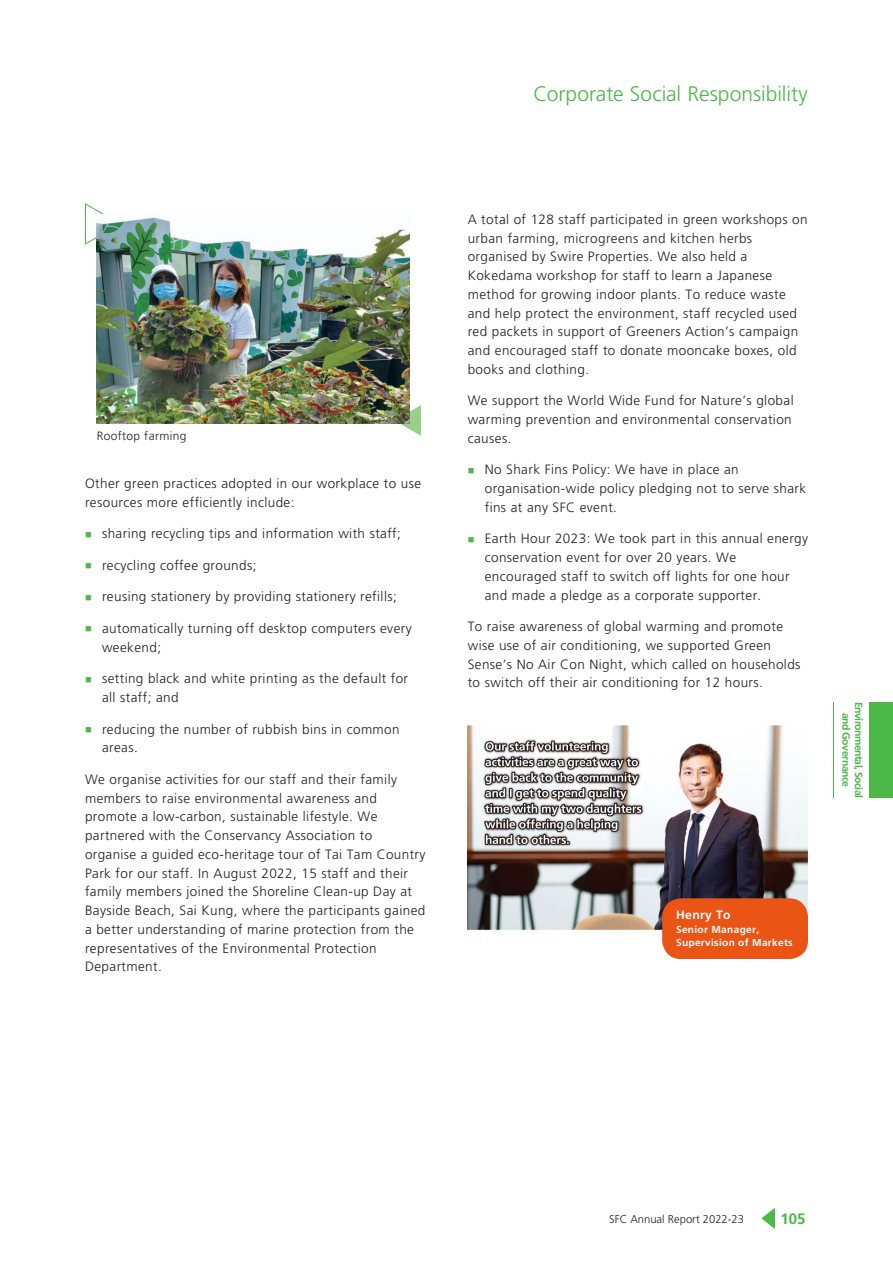
<style>
.page{position:relative;width:893px;height:1263px;background:#fff}
.page>*{position:absolute;margin:0;border:0;box-sizing:border-box;transform-origin:0 0}
.t1{font:300 21px "Frutiger LT Std";color:#4cb848}
.t2{font:700 15px "Frutiger LT Std";color:#4cb848}
.t3{font:300 13.5px/18.8px "Frutiger LT Std";letter-spacing:.03em;color:#231f20}
.t4{font:700 12.15px "Frutiger LT Std";letter-spacing:.03em;color:#fff}
.t5{font:300 12px "Frutiger LT Std";letter-spacing:.03em;color:#231f20}
.t6{font:300 11.25px "Frutiger LT Std";color:#231f20}
.t7{font:700 10.5px/12.6px "Frutiger LT Std";letter-spacing:-.05em;color:#4cb848;text-align:center}
.t8{font:700 10.2px/13.5px "Frutiger LT Std";letter-spacing:.03em;color:#fff}
.s1{color:#4cb848}
</style>
<div class="page">
<svg style="left:761px;top:1208px;width:14px;height:21px"></svg>
<hr style="left:833px;top:702px;width:1px;height:96px;background:#4cb848">
<div style="left:869px;top:702px;width:24px;height:96px;background:#4cb848"></div>
<svg style="left:85px;top:203px;width:19px;height:42px"></svg>
<svg style="left:394px;top:405px;width:27px;height:31px"></svg>
<img style="left:97px;top:214px;width:312px;height:209px">
<img style="left:468px;top:725px;width:340px;height:233px">
<h1 class="t1" style="left:534px;top:82px;width:276px">Corporate Social Responsibility</h1>
<p class="t5" style="left:97px;top:429px;width:91px">Rooftop farming</p>
<p class="t3" style="left:85px;top:474px;width:338px">Other green practices adopted in our workplace to use resources more efficiently include:</p>
<p class="t3" style="left:85px;top:525px;width:317px"><span class="s1">■</span> sharing recycling tips and information with staff;</p>
<p class="t3" style="left:85px;top:556px;width:173px"><span class="s1">■</span> recycling coffee grounds;</p>
<p class="t3" style="left:85px;top:588px;width:313px"><span class="s1">■</span> reusing stationery by providing stationery refills;</p>
<p class="t3" style="left:102px;top:619px;width:311px;text-indent:-17px"><span class="s1">■</span> automatically turning off desktop computers every weekend;</p>
<p class="t3" style="left:102px;top:669px;width:308px;text-indent:-17px"><span class="s1">■</span> setting black and white printing as the default for all staff; and</p>
<p class="t3" style="left:102px;top:720px;width:299px;text-indent:-17px"><span class="s1">■</span> reducing the number of rubbish bins in common areas.</p>
<p class="t3" style="left:85px;top:770px;width:342px">We organise activities for our staff and their family members to raise environmental awareness and promote a low-carbon, sustainable lifestyle. We partnered with the Conservancy Association to organise a guided eco-heritage tour of Tai Tam Country Park for our staff. In August 2022, 15 staff and their family members joined the Shoreline Clean-up Day at Bayside Beach, Sai Kung, where the participants gained a better understanding of marine protection from the representatives of the Environmental Protection Department.</p>
<p class="t3" style="left:468px;top:210px;width:341px">A total of 128 staff participated in green workshops on urban farming, microgreens and kitchen herbs organised by Swire Properties. We also held a Kokedama workshop for staff to learn a Japanese method for growing indoor plants. To reduce waste and help protect the environment, staff recycled used red packets in support of Greeners Action’s campaign and encouraged staff to donate mooncake boxes, old books and clothing.</p>
<p class="t3" style="left:468px;top:392px;width:327px">We support the World Wide Fund for Nature’s global warming prevention and environmental conservation causes.</p>
<p class="t3" style="left:485px;top:460px;width:323px;text-indent:-17px"><span class="s1">■</span> No Shark Fins Policy: We have in place an organisation-wide policy pledging not to serve shark fins at any SFC event.</p>
<p class="t3" style="left:485px;top:529px;width:325px;text-indent:-17px"><span class="s1">■</span> Earth Hour 2023: We took part in this annual energy conservation event for over 20 years. We encouraged staff to switch off lights for one hour and made a pledge as a corporate supporter.</p>
<p class="t3" style="left:468px;top:617px;width:334px">To raise awareness of global warming and promote wise use of air conditioning, we supported Green Sense’s No Air Con Night, which called on households to switch off their air conditioning for 12 hours.</p>
<p class="t7" style="left:865px;top:702px;width:98px;rotate:90deg">Environmental, Social and Governance</p>
<p class="t4" style="left:676px;top:908px;width:56px">Henry To</p>
<p class="t8" style="left:676px;top:922px;width:118px">Senior Manager,<br>Supervision of Markets</p>
<p class="t6" style="left:609px;top:1212px;width:137px">SFC Annual Report 2022-23</p>
<p class="t2" style="left:780px;top:1210px;width:27px">105</p>
</div>
